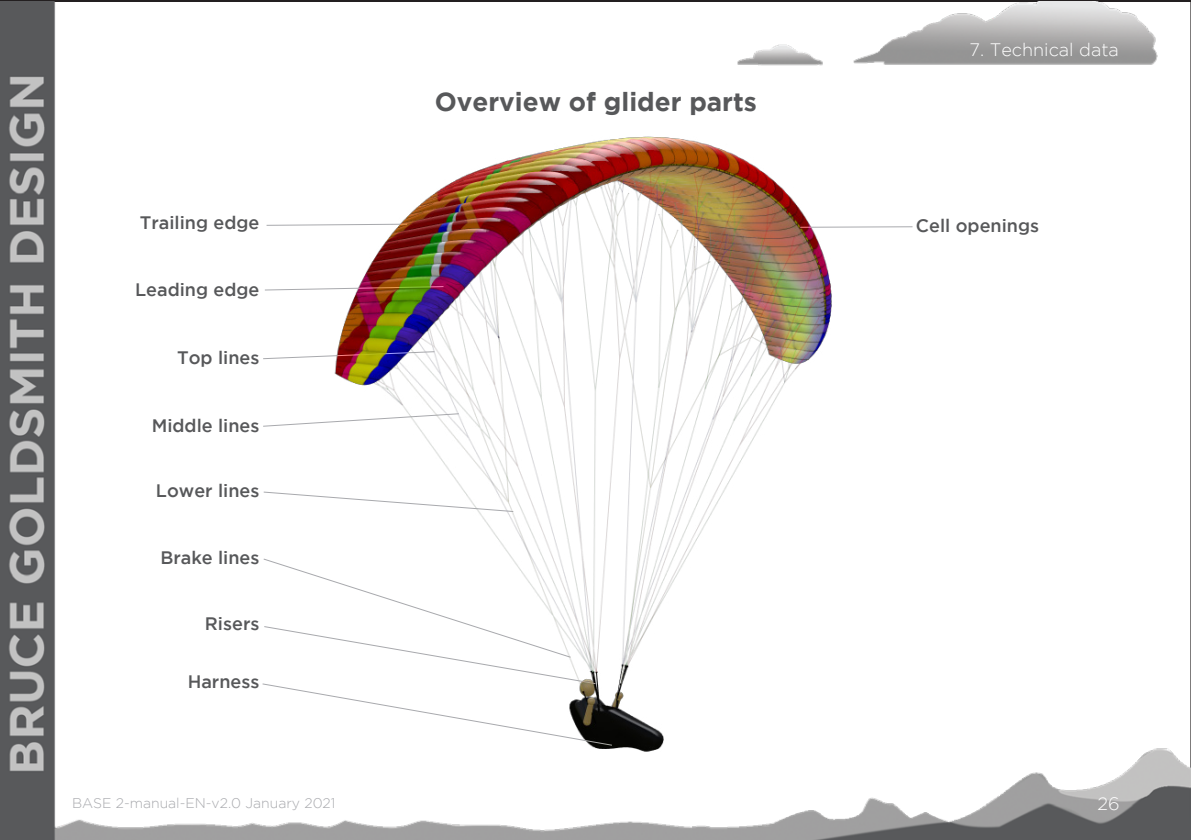
<style>
.page{position:relative;width:1191px;height:840px;background:#fff}
.page>*{position:absolute;margin:0;border:0;box-sizing:border-box;transform-origin:0 0}
.Heading{font:700 26px "Gotham";color:#57585a}
.Body_text{font:500 18px "Gotham";color:#57585a}
.Header-R{font:300 18px "Gotham";color:#fff}
.t1{font:300 14px "Gotham";color:#a8a9ad}
</style>
<div class="page">
<img style="left:0;top:1px;width:1191px;height:838px">
<img style="left:291px;top:130px;width:602px;height:637px">
<svg style="left:263px;top:413px;width:196px;height:13px"></svg>
<svg style="left:263px;top:491px;width:251px;height:20px"></svg>
<svg style="left:263px;top:351px;width:172px;height:8px"></svg>
<svg style="left:264px;top:286px;width:180px;height:4px"></svg>
<hr style="left:800px;top:226px;width:112px;height:1px;background:#a8a9ad">
<svg style="left:266px;top:223px;width:142px;height:3px"></svg>
<svg style="left:262px;top:558px;width:350px;height:187px"></svg>
<p class="Body_text" style="left:140px;top:213px;width:121px">Trailing edge</p>
<p class="Body_text" style="left:135px;top:279px;width:126px">Leading edge</p>
<p class="Body_text" style="left:177px;top:347px;width:84px">Top lines</p>
<p class="Body_text" style="left:152px;top:415px;width:109px">Middle lines</p>
<p class="Body_text" style="left:156px;top:480px;width:105px">Lower lines</p>
<p class="Body_text" style="left:160px;top:547px;width:101px">Brake lines</p>
<p class="Body_text" style="left:205px;top:613px;width:56px">Risers</p>
<p class="Body_text" style="left:188px;top:671px;width:73px">Harness</p>
<p class="Heading" style="left:435px;top:87px;width:324px">Overview of glider parts</p>
<p class="Header-R" style="left:969px;top:39px;width:151px">7. Technical data</p>
<p class="Body_text" style="left:916px;top:215px;width:125px">Cell openings</p>
<p class="t1" style="left:72px;top:795px;width:265px">BASE 2-manual-EN-v2.0 January 2021</p>
<p class="Header-R" style="left:1097px;top:793px;width:24px">26</p>
</div>
